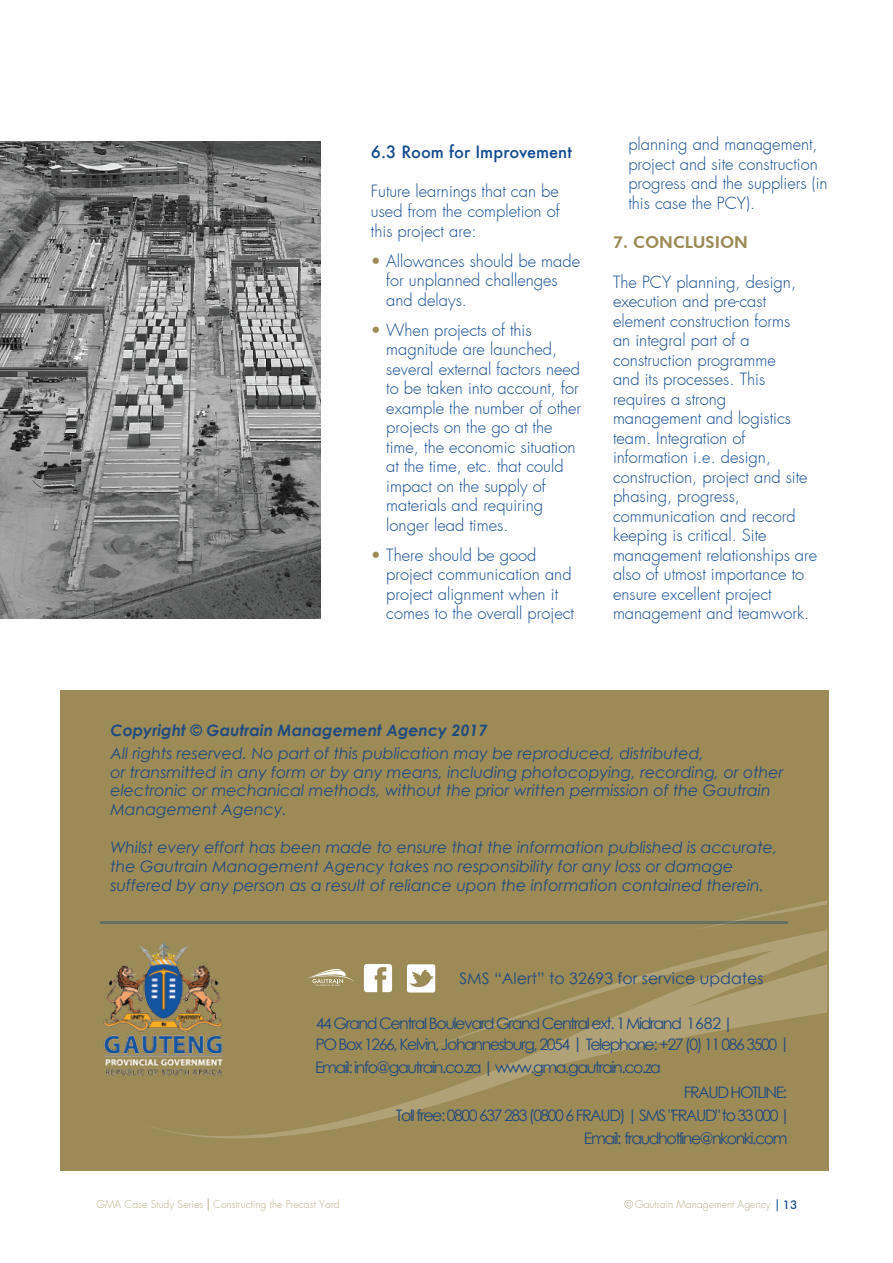
<style>
.page{position:relative;width:893px;height:1263px;background:#fff}
.page>*{position:absolute;margin:0;border:0;box-sizing:border-box;transform-origin:0 0}
.t1{font:300 16.5px/19.5px "Futura";color:#134b8e}
.t2{font:500 16.5px "Futura";color:#134b8e}
.t3{font:800 16.5px "Futura BT";color:#9d8b57}
.t4{font:italic 15.75px/18.9px "Century Gothic";color:#204b7f}
.t5{font:15.75px/19.6px "Century Gothic";letter-spacing:-.09em;color:#1f4a7e}
.t6{font:italic 700 15.75px "Century Gothic";color:#204b7f}
.t7{font:15.75px "Century Gothic";color:#204b7f}
.t8{font:300 10.5px "Futura";color:#bbaf8a}
.s1{color:#9c8b56}
.s2{font-family:"Futura BT";font-weight:500;font-size:12px;color:#114c8d}
</style>
<div class="page">
<svg style="left:625px;top:1200px;width:8px;height:8px"></svg>
<svg style="left:777px;top:1199px;width:1px;height:12px"></svg>
<svg style="left:208px;top:1198px;width:1px;height:12px"></svg>
<img style="left:0;top:141px;width:320px;height:478px">
<div style="left:61px;top:690px;width:768px;height:480px;background:#9d8b57"></div>
<svg style="left:60px;top:835px;width:767px;height:300px"></svg>
<img style="left:60px;top:934px;width:218px;height:157px">
<hr style="left:101px;top:922px;width:687px;height:2px;background:#1d4a72">
<svg style="left:364px;top:964px;width:28px;height:28px"></svg>
<svg style="left:407px;top:964px;width:28px;height:28px"></svg>
<svg style="left:307px;top:965px;width:47px;height:21px"></svg>
<p class="t2" style="left:371px;top:140px;width:202px">6.3 Room for Improvement</p>
<p class="t1" style="left:371px;top:182px;width:190px;text-align:justify">Future learnings that can be used from the completion of this project are:</p>
<p class="t1" style="left:386px;top:251px;width:195px;text-indent:-15px"><span class="s1">•</span> Allowances should be made for unplanned challenges and delays.</p>
<p class="t1" style="left:386px;top:320px;width:196px;text-indent:-15px"><span class="s1">•</span> When projects of this magnitude are launched, several external factors need to be taken into account, for example the number of other projects on the go at the time, the economic situation at the time, etc. that could impact on the supply of materials and requiring longer lead times.</p>
<p class="t1" style="left:386px;top:545px;width:189px;text-indent:-15px"><span class="s1">•</span> There should be good project communication and project alignment when it comes to the overall project</p>
<p class="t1" style="left:628px;top:135px;width:201px">planning and management, project and site construction progress and the suppliers (in this case the PCY).</p>
<p class="t3" style="left:613px;top:232px;width:136px">7. CONCLUSION</p>
<p class="t1" style="left:613px;top:272px;width:206px">The PCY planning, design, execution and pre-cast element construction forms<br>an integral part of a construction programme<br>and its processes. This requires a strong management and logistics team. Integration of information i.e. design, construction, project and site phasing, progress, communication and record keeping is critical. Site management relationships are also of utmost importance to ensure excellent project management and teamwork.</p>
<p class="t6" style="left:110px;top:720px;width:378px">Copyright © Gautrain Management Agency 2017</p>
<p class="t4" style="left:110px;top:743px;width:675px">All rights reserved. No part of this publication may be reproduced, distributed,<br>or transmitted in any form or by any means, including photocopying, recording, or other electronic or mechanical methods, without the prior written permission of the Gautrain Management Agency.</p>
<p class="t4" style="left:110px;top:838px;width:668px">Whilst every effort has been made to ensure that the information published is accurate, the Gautrain Management Agency takes no responsibility for any loss or damage suffered by any person as a result of reliance upon the information contained therein.</p>
<p class="t7" style="left:459px;top:968px;width:306px">SMS “Alert” to 32693 for service updates</p>
<p class="t5" style="left:573px;top:1014px;width:162px;text-indent:-257px">44 Grand Central Boulevard Grand Central ext. 1Midrand 1682 | |</p>
<p class="t5" style="left:779px;top:1033px;width:12px">|</p>
<p class="t5" style="left:315px;top:1035px;width:463px">PO Box 1266, Kelvin, Johannesburg, 2054 Telephone: +27 (0) 11 086 3500</p>
<p class="t5" style="left:315px;top:1057px;width:347px">Email: info@gautrain.co.za | www.gma.gautrain.co.za</p>
<p class="t5" style="left:684px;top:1082px;width:105px">FRAUD HOTLINE:</p>
<p class="t5" style="left:584px;top:1128px;width:205px">Email: fraudhotline@nkonki.com</p>
<p class="t5" style="left:396px;top:1105px;width:396px">Toll free: 0800 637 283 (0800 6 FRAUD) | SMS "FRAUD" to 33 000 |</p>
<p class="t8" style="left:97px;top:1197px;width:245px">GMA Case Study Series Constructing the Precast Yard</p>
<p class="t8" style="left:635px;top:1197px;width:164px">Gautrain Management Agency <span class="s2">13</span></p>
</div>
